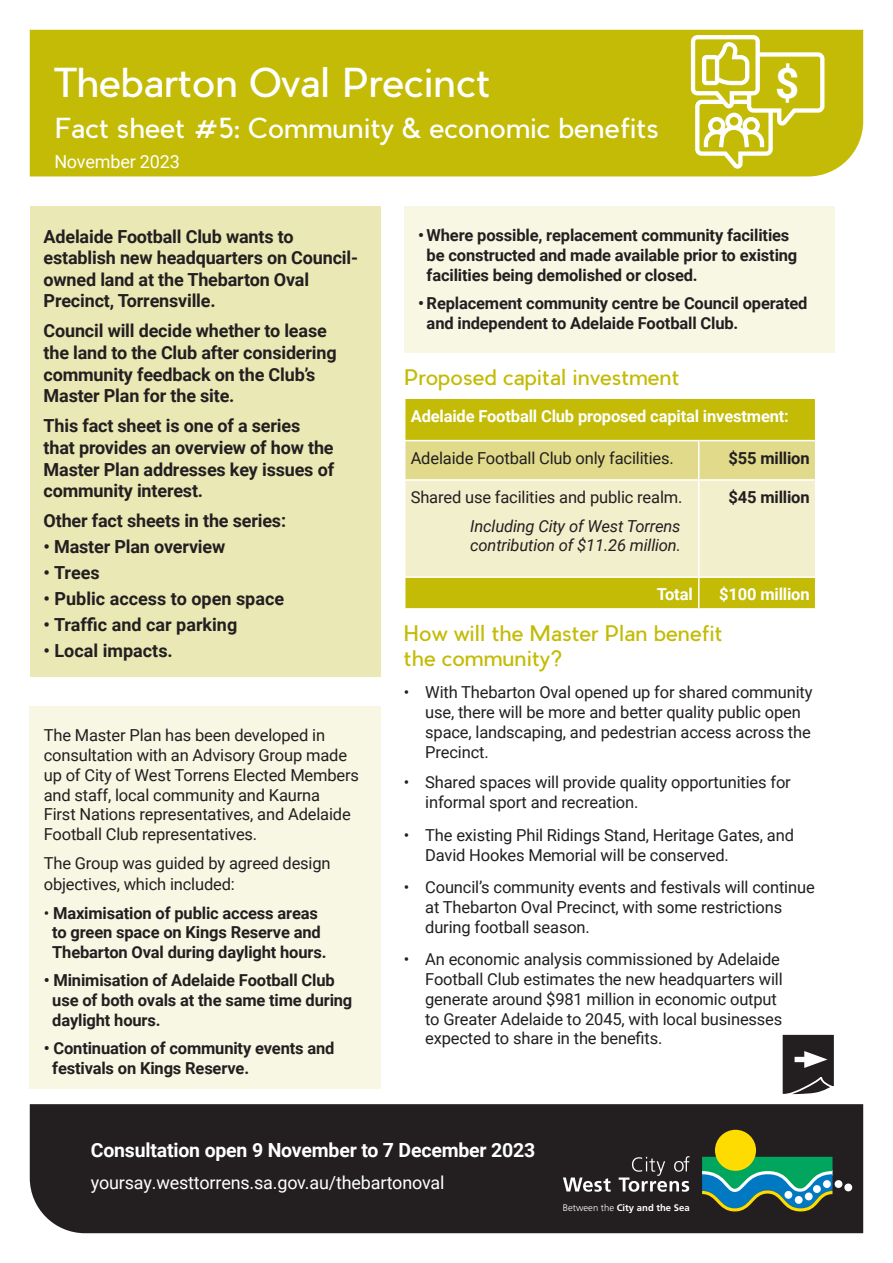
<style>
.page{position:relative;width:893px;height:1263px;background:#fff}
.page>*{position:absolute;margin:0;border:0;box-sizing:border-box;transform-origin:0 0}
.t1{font:700 42px "Roboto";color:#fff}
.t2{font:39px "Pier Sans";letter-spacing:-.01em;color:#fff}
.t3{font:27px "Pier Sans";letter-spacing:-.01em;color:#fff}
.t4{font:21px/25.2px "Pier Sans";letter-spacing:-.01em;color:#c3bb06}
.t5{font:700 19.5px "Roboto";letter-spacing:-.01em;color:#fff}
.t6{font:700 18px/21.6px "Roboto";letter-spacing:-.01em;color:#231f20}
.t7{font:18px "Roboto";letter-spacing:-.01em;color:#fff}
.t8{font:16.5px/19.8px "Roboto";letter-spacing:-.01em;color:#231f20}
.t9{font:700 16.5px/19.8px "Roboto";letter-spacing:-.01em;color:#231f20}
.t10{font:700 16.5px "Roboto";letter-spacing:-.01em;color:#fff}
.t11{font:italic 16.5px/19.8px "Roboto";letter-spacing:-.01em;color:#231f20}
.t12{font:700 9.45px "Frutiger";color:#fff}
.s1{font-weight:400}
.s2{font-weight:300}
</style>
<div class="page">
<div style="left:30px;top:30px;width:833px;height:146px;background:#c3bb06"></div>
<svg style="left:691px;top:35px;width:133px;height:134px"></svg>
<div style="left:30px;top:706px;width:351px;height:383px;background:#f8f7e4"></div>
<div style="left:404px;top:206px;width:430px;height:147px;background:#f8f7e4"></div>
<svg style="left:782px;top:1035px;width:52px;height:60px;background:#484445"></svg>
<div style="left:405px;top:399px;width:410px;height:209px;background:#c3bb06"></div>
<svg style="left:405px;top:441px;width:410px;height:135px;background:#ece9ba"></svg>
<hr style="left:404px;top:440px;width:295px;height:1px;background:#fff">
<hr style="left:698px;top:441px;width:1px;height:38px;background:#fff">
<hr style="left:404px;top:479px;width:295px;height:2px;background:#fff">
<hr style="left:699px;top:479px;width:117px;height:2px;background:#fff">
<hr style="left:698px;top:481px;width:1px;height:95px;background:#fff">
<hr style="left:404px;top:576px;width:295px;height:2px;background:#fff">
<hr style="left:699px;top:576px;width:117px;height:2px;background:#fff">
<hr style="left:698px;top:578px;width:1px;height:30px;background:#fff">
<hr style="left:699px;top:440px;width:116px;height:1px;background:#fff">
<div style="left:30px;top:206px;width:351px;height:470px;background:#eae8b5"></div>
<div style="left:30px;top:1104px;width:833px;height:129px;background:#231f20"></div>
<svg style="left:702px;top:1157px;width:130px;height:54px;background:#34907d"></svg>
<div style="left:835px;top:1180px;width:7px;height:8px;background:#fff;border-radius:50%"></div>
<div style="left:844px;top:1183px;width:8px;height:8px;background:#fff;border-radius:50%"></div>
<div style="left:715px;top:1130px;width:41px;height:41px;background:#ffdc01;border-radius:50%"></div>
<svg style="left:563px;top:1177px;width:48px;height:15px"></svg>
<svg style="left:619px;top:1156px;width:70px;height:36px;background:#514e4f"></svg>
<p class="t2" style="left:54px;top:58px;width:438px">Thebarton Oval Precinct</p>
<p class="t3" style="left:54px;top:111px;width:606px">Fact sheet #5: Community &amp; economic benefits</p>
<p class="t7" style="left:54px;top:149px;width:127px">November 2023</p>
<p class="t1" style="left:775px;top:54px;width:26px">$</p>
<p class="t6" style="left:44px;top:225px;width:316px">Adelaide Football Club wants to establish new headquarters on Council&shy;owned land at the Thebarton Oval<br>Precinct, Torrensville.</p>
<p class="t6" style="left:44px;top:320px;width:295px">Council will decide whether to lease the land to the Club after considering community feedback on the Club’s Master Plan for the site.</p>
<p class="t6" style="left:44px;top:414px;width:292px">This fact sheet is one of a series that provides an overview of how the<br>Master Plan addresses key issues of community interest.</p>
<p class="t6" style="left:44px;top:509px;width:244px">Other fact sheets in the series:</p>
<p class="t6" style="left:44px;top:535px;width:183px">• Master Plan overview</p>
<p class="t6" style="left:44px;top:561px;width:58px">• Trees</p>
<p class="t6" style="left:44px;top:587px;width:242px">• Public access to open space</p>
<p class="t6" style="left:44px;top:613px;width:195px">• Traffic and car parking</p>
<p class="t6" style="left:44px;top:639px;width:131px">• Local impacts.</p>
<p class="t8" style="left:44px;top:725px;width:317px">The Master Plan has been developed in consultation with an Advisory Group made up of City of West Torrens Elected Members and staff, local community and Kaurna<br>First Nations representatives, and Adelaide Football Club representatives.</p>
<p class="t8" style="left:44px;top:851px;width:288px;line-height:21.6px">The Group was guided by agreed design objectives, which included:</p>
<p class="t9" style="left:44px;top:902px;width:284px;text-align:center"><span class="s1">•</span> Maximisation of public access areas to green space on Kings Reserve and<br>Thebarton Oval during daylight hours.</p>
<p class="t9" style="left:52px;top:970px;width:302px;text-indent:-9px">• Minimisation of Adelaide Football Club use of both ovals at the same time during daylight hours.</p>
<p class="t9" style="left:52px;top:1038px;width:284px;text-indent:-9px">• Continuation of community events and festivals on Kings Reserve.</p>
<p class="t9" style="left:427px;top:225px;width:372px;text-indent:-9px">• Where possible, replacement community facilities be constructed and made available prior to existing facilities being demolished or closed.</p>
<p class="t9" style="left:427px;top:293px;width:382px;text-indent:-9px">• Replacement community centre be Council operated and independent to Adelaide Football Club.</p>
<p class="t4" style="left:404px;top:364px;width:277px">Proposed capital investment</p>
<p class="t10" style="left:411px;top:404px;width:380px">Adelaide Football Club proposed capital investment:</p>
<p class="t8" style="left:411px;top:447px;width:265px">Adelaide Football Club only facilities.</p>
<p class="t9" style="left:728px;top:447px;width:83px">$55 million</p>
<p class="t8" style="left:411px;top:487px;width:273px">Shared use facilities and public realm.</p>
<p class="t11" style="left:470px;top:515px;width:212px">Including City of West Torrens contribution of $11.26 million.</p>
<p class="t9" style="left:728px;top:487px;width:83px">$45 million</p>
<p class="t10" style="left:657px;top:583px;width:37px">Total</p>
<p class="t10" style="left:719px;top:583px;width:92px">$100 million</p>
<p class="t4" style="left:404px;top:620px;width:320px">How will the Master Plan benefit the community?</p>
<p class="t8" style="left:425px;top:682px;width:389px;text-indent:-21px">• With Thebarton Oval opened up for shared community use, there will be more and better quality public open space, landscaping, and pedestrian access across the Precinct.</p>
<p class="t8" style="left:425px;top:772px;width:367px;text-indent:-21px">• Shared spaces will provide quality opportunities for informal sport and recreation.</p>
<p class="t8" style="left:425px;top:824px;width:370px;text-indent:-21px">• The existing Phil Ridings Stand, Heritage Gates, and<br>David Hookes Memorial will be conserved.</p>
<p class="t8" style="left:425px;top:877px;width:391px;text-indent:-21px">• Council’s community events and festivals will continue at Thebarton Oval Precinct, with some restrictions during football season.</p>
<p class="t8" style="left:425px;top:949px;width:359px;text-indent:-21px">• An economic analysis commissioned by Adelaide Football Club estimates the new headquarters will generate around $981 million in economic output to Greater Adelaide to 2045, with local businesses expected to share in the benefits.</p>
<p class="t5" style="left:91px;top:1137px;width:446px">Consultation open 9 November to 7 December 2023</p>
<p class="t7" style="left:91px;top:1170px;width:355px">yoursay.westtorrens.sa.gov.au/thebartonoval</p>
<p class="t12" style="left:563px;top:1202px;width:128px"><span class="s2">Between the</span> City and the Sea</p>
</div>
